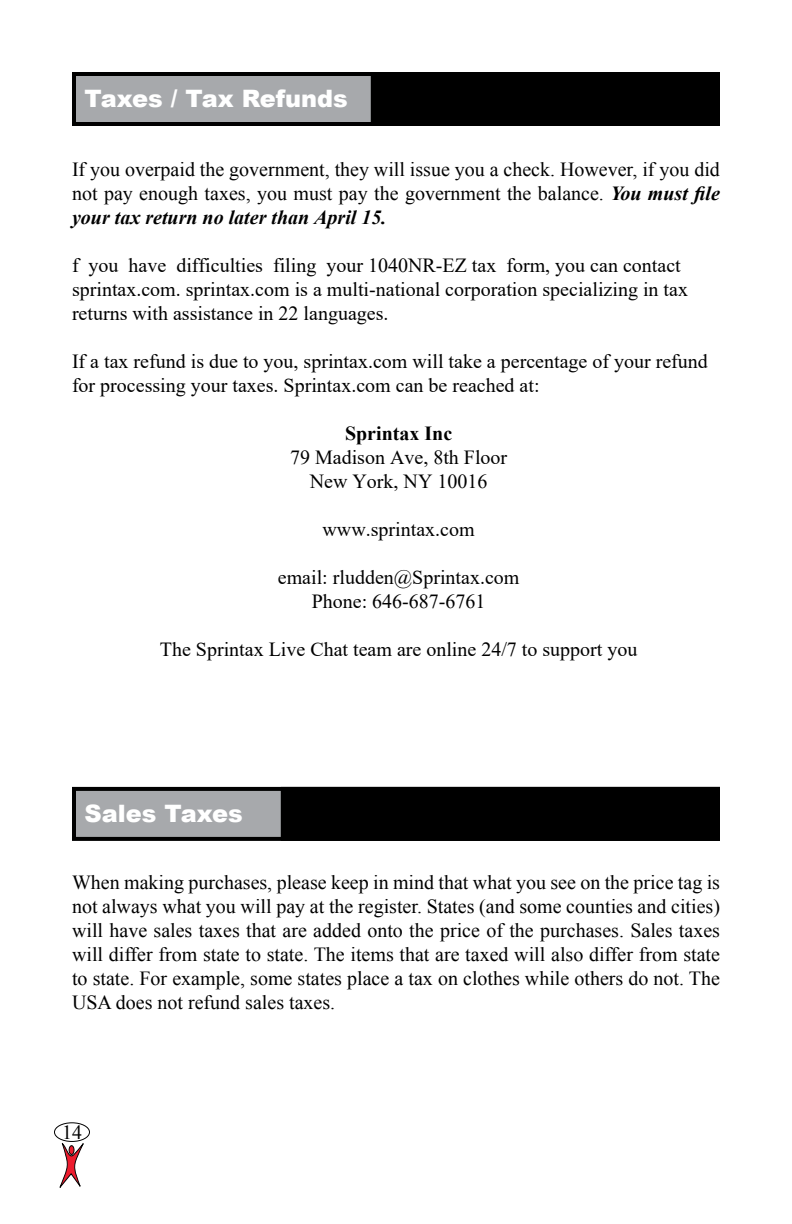
<style>
.page{position:relative;width:792px;height:1224px;background:#fff}
.page>*{position:absolute;margin:0;border:0;box-sizing:border-box;transform-origin:0 0}
.t1{font:900 24px "Arial";color:#fff}
.t2{font:20px/24px "Times New Roman";color:#000;text-align:justify}
.t3{font:700 20px "Times New Roman";color:#000}
.s1{font-weight:700;font-style:italic}
</style>
<div class="page">
<div style="left:72px;top:72px;width:648px;height:54px;background:#a7a9ac;border:4px solid #000"></div>
<div style="left:371px;top:72px;width:349px;height:54px;background:#000"></div>
<svg style="left:59px;top:1143px;width:25px;height:45px"></svg>
<div style="left:69px;top:1146px;width:5px;height:8px;background:#ed1c2e;border-radius:50%"></div>
<div style="left:69px;top:1145px;width:5px;height:10px;border:1px solid #000;border-radius:50%"></div>
<div style="left:54px;top:1122px;width:36px;height:20px;border:1px solid #000;border-radius:50%"></div>
<div style="left:72px;top:787px;width:648px;height:54px;background:#a7a9ac;border:4px solid #000"></div>
<div style="left:281px;top:787px;width:439px;height:54px;background:#000"></div>
<p class="t1" style="left:85px;top:81px;width:265px">Taxes / Tax Refunds</p>
<p class="t2" style="left:72px;top:157px;width:650px">If you overpaid the government, they will issue you a check. However, if you did not pay enough taxes, you must pay the government the balance. <span class="s1">You must file your tax return no later than April 15.</span></p>
<p class="t2" style="left:72px;top:253px;width:618px;text-align:left">f you have difficulties filing your 1040NR-EZ tax form, you can contact sprintax.com. sprintax.com is a multi-national corporation specializing in tax returns with assistance in 22 languages.</p>
<p class="t2" style="left:72px;top:349px;width:637px">If a tax refund is due to you, sprintax.com will take a percentage of your refund for processing your taxes. Sprintax.com can be reached at:</p>
<p class="t3" style="left:345px;top:419px;width:109px">Sprintax Inc</p>
<p class="t2" style="left:290px;top:445px;width:219px;text-align:center">79 Madison Ave, 8th Floor<br>New York, NY 10016</p>
<p class="t2" style="left:323px;top:517px;width:154px">www.sprintax.com</p>
<p class="t2" style="left:278px;top:565px;width:243px;text-align:center">email: rludden@Sprintax.com<br>Phone: 646-687-6761</p>
<p class="t2" style="left:160px;top:637px;width:479px">The Sprintax Live Chat team are online 24/7 to support you</p>
<p class="t1" style="left:85px;top:796px;width:160px">Sales Taxes</p>
<p class="t2" style="left:72px;top:870px;width:650px">When making purchases, please keep in mind that what you see on the price tag is not always what you will pay at the register. States (and some counties and cities) will have sales taxes that are added onto the price of the purchases. Sales taxes will differ from state to state. The items that are taxed will also differ from state to state. For example, some states place a tax on clothes while others do not. The USA does not refund sales taxes.</p>
<p class="t2" style="left:62px;top:1120px;width:21px">14</p>
</div>
